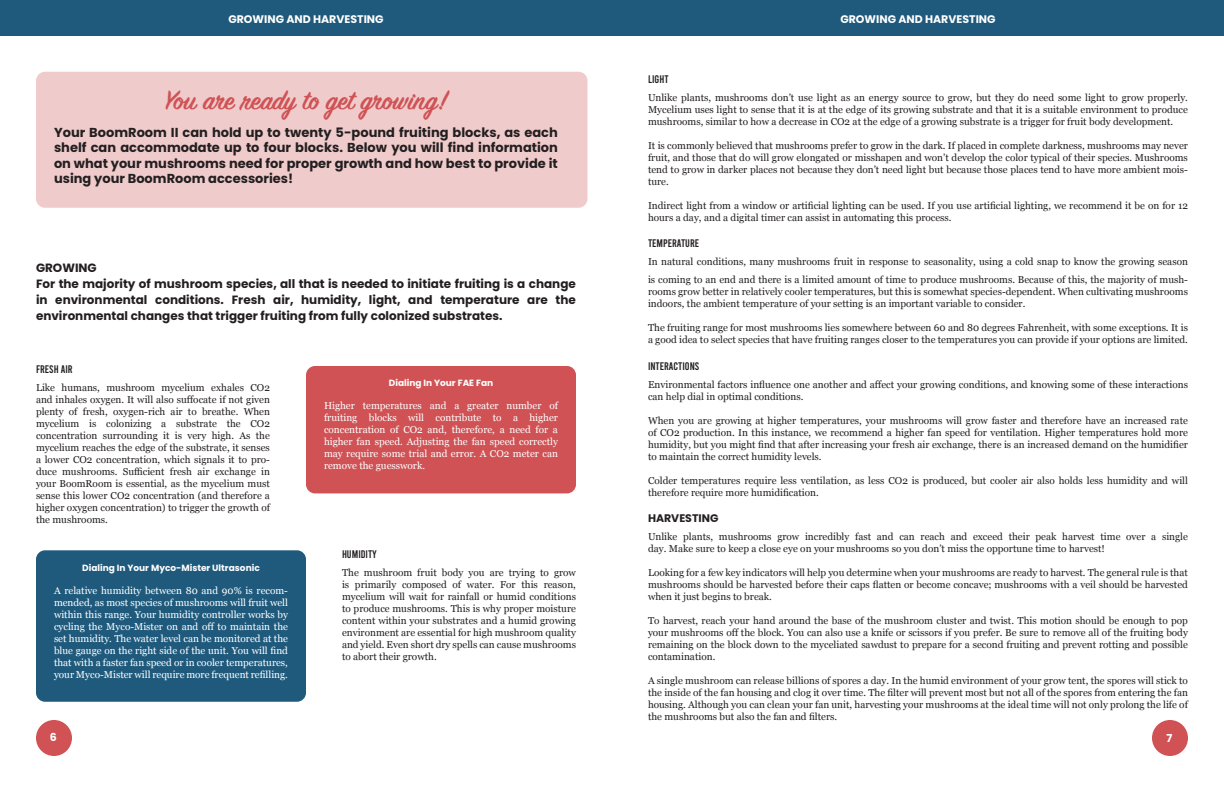
<style>
.page{position:relative;width:1224px;height:792px;background:#fff}
.page>*{position:absolute;margin:0;border:0;box-sizing:border-box;transform-origin:0 0}
.t1{font:600 30px "Sign Painter House Script";color:#cf5254}
.t2{font:700 13px/15.6px "Poppins";color:#231f20;text-align:justify}
.t3{font:700 12px/16px "Poppins";color:#231f20;text-align:justify}
.t4{font:11px "Bebas";color:#231f20}
.t5{font:700 11px "Poppins";color:#fff}
.t6{font:700 11px "Poppins";color:#231f20}
.t7{font:10px/12px "Georgia";color:#231f20;text-align:justify}
.t8{font:10px/12px "Georgia";color:#fff;text-align:justify}
.t9{font:700 9px "Poppins";color:#fff}
</style>
<div class="page">
<div style="left:36px;top:72px;width:552px;height:136px;background:#f0cbcc;border-radius:9px"></div>
<div style="left:0;top:0;width:612px;height:36px;background:#1f5a7c"></div>
<div style="left:36px;top:720px;width:36px;height:36px;background:#d05255;border-radius:50%"></div>
<div style="left:1152px;top:720px;width:36px;height:36px;background:#d05255;border-radius:50%"></div>
<div style="left:306px;top:366px;width:270px;height:127px;background:#d05255;border-radius:9px"></div>
<div style="left:36px;top:550px;width:270px;height:152px;background:#1f5a7c;border-radius:9px"></div>
<div style="left:612px;top:0;width:612px;height:36px;background:#1f5a7c"></div>
<p class="t5" style="left:228px;top:12px;width:157px">GROWING AND HARVESTING</p>
<p class="t1" style="left:165px;top:82px;width:284px">You are ready to get growing!</p>
<p class="t2" style="left:54px;top:124px;width:506px">Your BoomRoom II can hold up to twenty 5-pound fruiting blocks, as each shelf can accommodate up to four blocks. Below you will find information on what your mushrooms need for proper growth and how best to provide it using your BoomRoom accessories!</p>
<p class="t3" style="left:36px;top:260px;width:62px">GROWING</p>
<p class="t3" style="left:36px;top:276px;width:542px">For the majority of mushroom species, all that is needed to initiate fruiting is a change in environmental conditions. Fresh air, humidity, light, and temperature are the environmental changes that trigger fruiting from fully colonized substrates.</p>
<p class="t4" style="left:36px;top:364px;width:10px">FRESH</p>
<p class="t4" style="left:61px;top:364px;width:5px">AIR</p>
<p class="t7" style="left:36px;top:381px;width:236px">Like humans, mushroom mycelium exhales CO2 and inhales oxygen. It will also suffocate if not given plenty of fresh, oxygen-rich air to breathe. When mycelium is colonizing a substrate the CO2 concentration surrounding it is very high. As the mycelium reaches the edge of the substrate, it senses a lower CO2 concentration, which signals it to pro&shy;duce mushrooms. Sufficient fresh air exchange in your BoomRoom is essential, as the mycelium must sense this lower CO2 concentration (and therefore a higher oxygen concentration) to trigger the growth of the mushrooms.</p>
<p class="t9" style="left:82px;top:562px;width:179px">Dialing In Your Myco-Mister Ultrasonic</p>
<p class="t8" style="left:54px;top:584px;width:236px">A relative humidity between 80 and 90% is recom&shy;mended, as most species of mushrooms will fruit well within this range. Your humidity controller works by cycling the Myco-Mister on and off to maintain the set humidity. The water level can be monitored at the blue gauge on the right side of the unit. You will find that with a faster fan speed or in cooler temperatures, your Myco-Mister will require more frequent refilling.</p>
<p class="t9" style="left:389px;top:378px;width:106px">Dialing In Your FAE Fan</p>
<p class="t8" style="left:324px;top:399px;width:236px">Higher temperatures and a greater number of fruiting blocks will contribute to a higher concentration of CO2 and, therefore, a need for a higher fan speed. Adjusting the fan speed correctly may require some trial and error. A CO2 meter can remove the guesswork.</p>
<p class="t4" style="left:342px;top:549px;width:37px">HUMIDITY</p>
<p class="t7" style="left:342px;top:566px;width:235px">The mushroom fruit body you are trying to grow is primarily composed of water. For this reason, mycelium will wait for rainfall or humid conditions to produce mushrooms. This is why proper moisture content within your substrates and a humid growing environment are essential for high mushroom quality and yield. Even short dry spells can cause mushrooms to abort their growth.</p>
<p class="t5" style="left:840px;top:12px;width:157px">GROWING AND HARVESTING</p>
<p class="t4" style="left:648px;top:73px;width:17px">LIGHT</p>
<p class="t7" style="left:648px;top:91px;width:541px">Unlike plants, mushrooms don’t use light as an energy source to grow, but they do need some light to grow properly.<br>Mycelium uses light to sense that it is at the edge of its growing substrate and that it is a suitable environment to produce mushrooms, similar to how a decrease in CO2 at the edge of a growing substrate is a trigger for fruit body development.</p>
<p class="t7" style="left:648px;top:139px;width:542px">It is commonly believed that mushrooms prefer to grow in the dark. If placed in complete darkness, mushrooms may never fruit, and those that do will grow elongated or misshapen and won’t develop the color typical of their species. Mushrooms tend to grow in darker places not because they don’t need light but because those places tend to have more ambient mois&shy;ture.</p>
<p class="t7" style="left:648px;top:199px;width:542px">Indirect light from a window or artificial lighting can be used. If you use artificial lighting, we recommend it be on for 12 hours a day, and a digital timer can assist in automating this process.</p>
<p class="t4" style="left:648px;top:238px;width:48px">TEMPERATURE</p>
<p class="t7" style="left:648px;top:252px;width:541px;line-height:18px">In natural conditions, many mushrooms fruit in response to seasonality, using a cold snap to know the growing season is coming to an end and there is a limited amount of time to produce mushrooms. Because of this, the majority of mush-</p>
<p class="t7" style="left:648px;top:285px;width:541px">rooms grow better in relatively cooler temperatures, but this is somewhat species-dependent. When cultivating mushrooms indoors, the ambient temperature of your setting is an important variable to consider.</p>
<p class="t7" style="left:648px;top:321px;width:541px">The fruiting range for most mushrooms lies somewhere between 60 and 80 degrees Fahrenheit, with some exceptions. It is a good idea to select species that have fruiting ranges closer to the temperatures you can provide if your options are limited.</p>
<p class="t4" style="left:648px;top:360px;width:8px">INTER</p>
<p class="t4" style="left:669px;top:360px;width:27px">ACTIONS</p>
<p class="t7" style="left:648px;top:378px;width:541px">Environmental factors influence one another and affect your growing conditions, and knowing some of these interactions can help dial in optimal conditions.</p>
<p class="t7" style="left:648px;top:414px;width:542px">When you are growing at higher temperatures, your mushrooms will grow faster and therefore have an increased rate of CO2 production. In this instance, we recommend a higher fan speed for ventilation. Higher temperatures hold more humidity, but you might find that after increasing your fresh air exchange, there is an increased demand on the humidifier to maintain the correct humidity levels.</p>
<p class="t7" style="left:648px;top:474px;width:541px">Colder temperatures require less ventilation, as less CO2 is produced, but cooler air also holds less humidity and will therefore require more humidification.</p>
<p class="t6" style="left:648px;top:512px;width:72px">HARVESTING</p>
<p class="t7" style="left:648px;top:530px;width:541px">Unlike plants, mushrooms grow incredibly fast and can reach and exceed their peak harvest time over a single day. Make sure to keep a close eye on your mushrooms so you don’t miss the opportune time to harvest!</p>
<p class="t7" style="left:648px;top:566px;width:541px">Looking for a few key indicators will help you determine when your mushrooms are ready to harvest. The general rule is that mushrooms should be harvested before their caps flatten or become concave; mushrooms with a veil should be harvested when it just begins to break.</p>
<p class="t7" style="left:648px;top:614px;width:541px">To harvest, reach your hand around the base of the mushroom cluster and twist. This motion should be enough to pop your mushrooms off the block. You can also use a knife or scissors if you prefer. Be sure to remove all of the fruiting body remaining on the block down to the myceliated sawdust to prepare for a second fruiting and prevent rotting and possible contamination.</p>
<p class="t7" style="left:648px;top:674px;width:542px">A single mushroom can release billions of spores a day. In the humid environment of your grow tent, the spores will stick to the inside of the fan housing and clog it over time. The filter will prevent most but not all of the spores from entering the fan housing. Although you can clean your fan unit, harvesting your mushrooms at the ideal time will not only prolong the life of the mushrooms but also the fan and filters.</p>
<p class="t5" style="left:50px;top:731px;width:9px">6</p>
<p class="t5" style="left:1167px;top:732px;width:7px">7</p>
</div>
